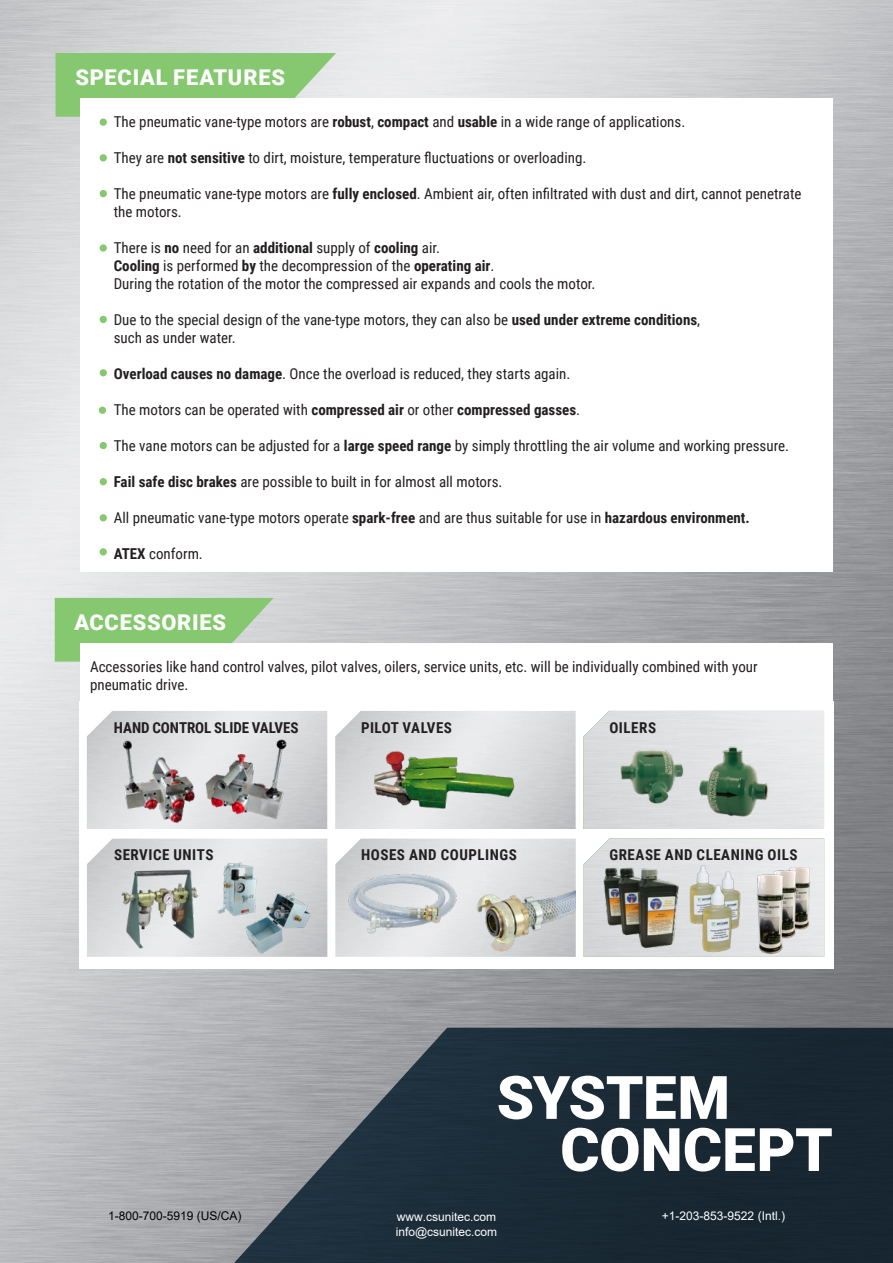
<style>
.page{position:relative;width:893px;height:1263px;background:#fff}
.page>*{position:absolute;margin:0;border:0;box-sizing:border-box;transform-origin:0 0}
.t1{font:900 60px "Roboto";letter-spacing:-.005em;color:#fff}
.t2{font:900 21.75px "Roboto";letter-spacing:.035em;color:#fff}
.t3{font:15px/18px "Roboto Condensed";color:#231f20}
.t4{font:700 15px "Roboto Condensed";letter-spacing:.035em;color:#231f20}
.t5{font:700 15px "Roboto Condensed";letter-spacing:-.005em;color:#231f20}
.t6{font:12px/14.4px "Arial";color:#fff}
.t7{font:12px "Arial";color:#000}
.s1{font-weight:700}
</style>
<div class="page">
<img style="left:0;top:0;width:893px;height:1263px">
<svg style="left:223px;top:1028px;width:670px;height:235px;background:#323f4a"></svg>
<div style="left:81px;top:98px;width:752px;height:474px;background:#fff"></div>
<svg style="left:55px;top:598px;width:219px;height:64px;background:#8cc978"></svg>
<div style="left:80px;top:643px;width:752px;height:325px;background:#fff"></div>
<svg style="left:56px;top:53px;width:280px;height:72px"></svg>
<div style="left:100px;top:119px;width:7px;height:7px;border:2px solid #85c86f;border-radius:50%"></div>
<div style="left:100px;top:154px;width:7px;height:7px;border:2px solid #85c86f;border-radius:50%"></div>
<div style="left:100px;top:190px;width:7px;height:7px;border:2px solid #85c86f;border-radius:50%"></div>
<div style="left:100px;top:244px;width:7px;height:8px;border:2px solid #85c86f;border-radius:50%"></div>
<div style="left:100px;top:316px;width:7px;height:7px;border:2px solid #85c86f;border-radius:50%"></div>
<div style="left:100px;top:369px;width:7px;height:7px;border:2px solid #85c86f;border-radius:50%"></div>
<div style="left:99px;top:407px;width:7px;height:7px;border:2px solid #85c86f;border-radius:50%"></div>
<div style="left:100px;top:442px;width:7px;height:7px;border:2px solid #85c86f;border-radius:50%"></div>
<div style="left:100px;top:478px;width:7px;height:7px;border:2px solid #85c86f;border-radius:50%"></div>
<div style="left:100px;top:514px;width:7px;height:7px;border:2px solid #85c86f;border-radius:50%"></div>
<svg style="left:79px;top:701px;width:755px;height:140px"></svg>
<img style="left:335px;top:711px;width:241px;height:118px">
<svg style="left:79px;top:829px;width:755px;height:139px"></svg>
<img style="left:335px;top:839px;width:241px;height:118px">
<img style="left:118px;top:864px;width:82px;height:91px">
<img style="left:213px;top:860px;width:100px;height:97px">
<img style="left:340px;top:872px;width:121px;height:64px">
<img style="left:476px;top:878px;width:100px;height:79px">
<img style="left:689px;top:740px;width:87px;height:83px">
<img style="left:799px;top:864px;width:16px;height:77px">
<img style="left:771px;top:863px;width:28px;height:79px">
<img style="left:689px;top:862px;width:28px;height:64px">
<img style="left:714px;top:868px;width:28px;height:64px">
<img style="left:594px;top:863px;width:91px;height:94px">
<img style="left:750px;top:867px;width:42px;height:90px">
<img style="left:690px;top:875px;width:50px;height:82px">
<img style="left:599px;top:740px;width:115px;height:71px">
<img style="left:90px;top:727px;width:154px;height:102px">
<img style="left:169px;top:738px;width:134px;height:90px">
<img style="left:369px;top:739px;width:150px;height:84px">
<div style="left:100px;top:548px;width:7px;height:7px;border:2px solid #85c86f;border-radius:50%"></div>
<p class="t2" style="left:75px;top:62px;width:211px">SPECIAL FEATURES</p>
<p class="t3" style="left:114px;top:112px;width:573px">The pneumatic vane-type motors are <span class="s1">robust</span>, <span class="s1">compact</span> and <span class="s1">usable</span> in a wide range of applications.</p>
<p class="t3" style="left:114px;top:148px;width:474px">They are <span class="s1">not sensitive</span> to dirt, moisture, temperature fluctuations or overloading.</p>
<p class="t3" style="left:114px;top:184px;width:689px">The pneumatic vane-type motors are <span class="s1">fully enclosed</span>. Ambient air, often infiltrated with dust and dirt, cannot penetrate the motors.</p>
<p class="t3" style="left:114px;top:238px;width:328px">There is <span class="s1">no</span> need for an <span class="s1">additional</span> supply of <span class="s1">cooling</span> air.</p>
<p class="t3" style="left:114px;top:256px;width:382px"><span class="s1">Cooling</span> is performed <span class="s1">by</span> the decompression of the <span class="s1">operating air</span>.</p>
<p class="t3" style="left:114px;top:274px;width:483px">During the rotation of the motor the compressed air expands and cools the motor.</p>
<p class="t3" style="left:114px;top:310px;width:588px">Due to the special design of the vane-type motors, they can also be <span class="s1">used under extreme conditions</span>,</p>
<p class="t3" style="left:114px;top:328px;width:124px">such as under water.</p>
<p class="t3" style="left:114px;top:364px;width:458px"><span class="s1">Overload causes no damage</span>. Once the overload is reduced, they starts again.</p>
<p class="t3" style="left:114px;top:400px;width:468px">The motors can be operated with <span class="s1">compressed air</span> or other <span class="s1">compressed gasses</span>.</p>
<p class="t3" style="left:114px;top:436px;width:677px">The vane motors can be adjusted for a <span class="s1">large speed range</span> by simply throttling the air volume and working pressure.</p>
<p class="t3" style="left:114px;top:472px;width:390px"><span class="s1">Fail safe disc brakes</span> are possible to built in for almost all motors.</p>
<p class="t3" style="left:114px;top:508px;width:638px">All pneumatic vane-type motors operate <span class="s1">spark-free</span> and are thus suitable for use in <span class="s1">hazardous environment.</span></p>
<p class="t3" style="left:114px;top:544px;width:91px"><span class="s1">ATEX</span> conform.</p>
<p class="t2" style="left:75px;top:607px;width:153px">ACCESSORIES</p>
<p class="t3" style="left:90px;top:657px;width:669px">Accessories like hand control valves, pilot valves, oilers, service units, etc. will be individually combined with your</p>
<p class="t3" style="left:90px;top:675px;width:100px">pneumatic drive.</p>
<p class="t5" style="left:114px;top:717px;width:186px">HAND CONTROL SLIDE VALVES</p>
<p class="t4" style="left:361px;top:717px;width:93px">PILOT VALVES</p>
<p class="t4" style="left:609px;top:717px;width:48px">OILERS</p>
<p class="t4" style="left:114px;top:844px;width:101px">SERVICE UNITS</p>
<p class="t4" style="left:361px;top:844px;width:157px">HOSES AND COUPLINGS</p>
<p class="t4" style="left:609px;top:844px;width:190px">GREASE AND CLEANING OILS</p>
<p class="t1" style="left:497px;top:1055px;width:235px">SYSTEM</p>
<p class="t1" style="left:560px;top:1107px;width:274px">CONCEPT</p>
<p class="t7" style="left:108px;top:1207px;width:135px">1-800-700-5919 (US/CA)</p>
<p class="t6" style="left:396px;top:1209px;width:103px">www.csunitec.com info@csunitec.com</p>
<p class="t6" style="left:662px;top:1208px;width:125px">+1-203-853-9522 (Intl.)</p>
</div>
